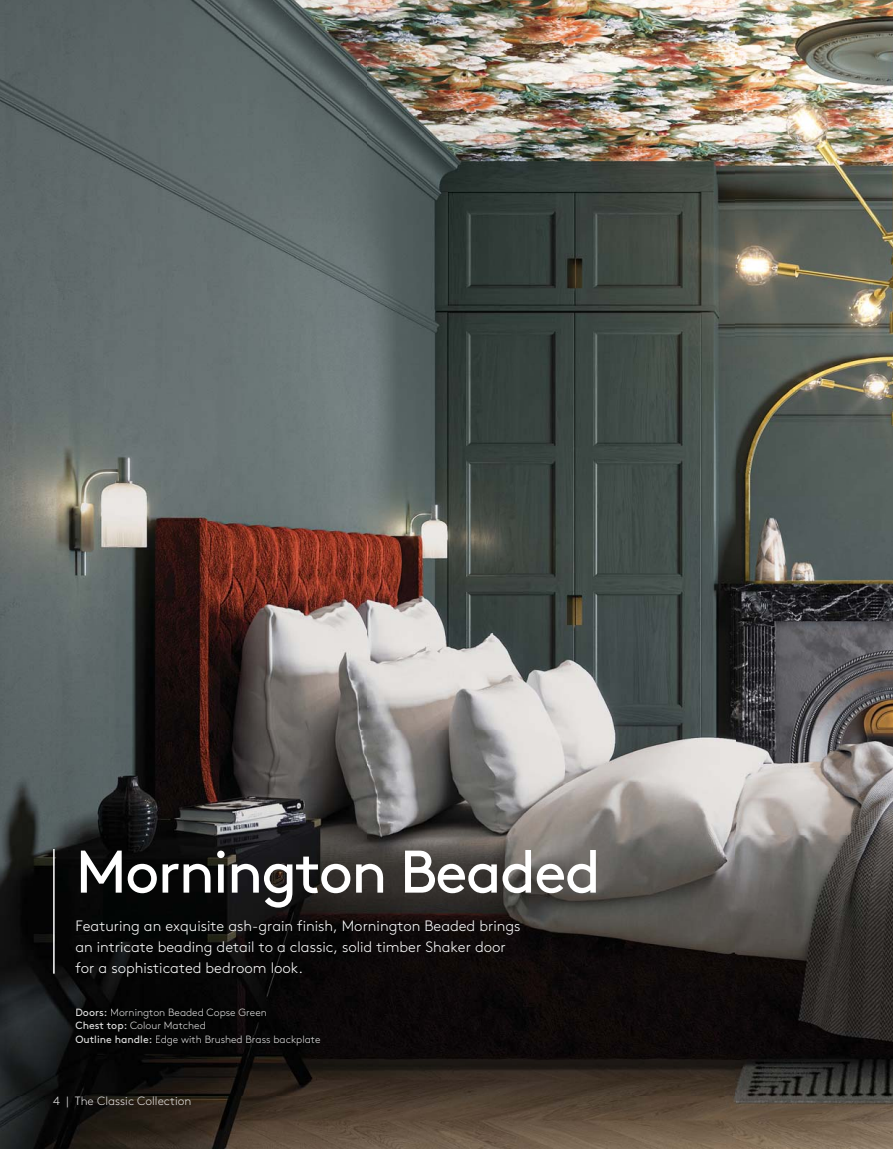
<style>
.page{position:relative;width:893px;height:1149px;background:#fff}
.page>*{position:absolute;margin:0;border:0;box-sizing:border-box;transform-origin:0 0}
.t1{font:60px "Brown Std";letter-spacing:-.035em;color:#fff}
.t2{font:300 15px/21px "Brown Std";color:#fff}
.t3{font:300 12px "Brown Std";color:#e0dfdf}
.t4{font:300 10.5px/13.5px "Brown Std";color:#e0dfdf}
.s1{font-weight:400}
</style>
<div class="page">
<img style="left:0;top:0;width:893px;height:1148px">
<img style="left:53px;top:1095px;width:138px;height:11px">
<img style="left:76px;top:1007px;width:31px;height:8px">
<div style="left:111px;top:1007px;width:155px;height:10px;background:#020303"></div>
<img style="left:76px;top:1021px;width:50px;height:10px">
<img style="left:127px;top:1021px;width:78px;height:7px">
<img style="left:76px;top:1034px;width:76px;height:8px">
<div style="left:156px;top:1034px;width:164px;height:10px;background:#050505"></div>
<hr style="left:53px;top:848px;width:2px;height:125px;background:#fff">
<h1 class="t1" style="left:75px;top:849px;width:527px">Mornington Beaded</h1>
<p class="t2" style="left:75px;top:916px;width:447px">Featuring an exquisite ash-grain finish, Mornington Beaded brings an intricate beading detail to a classic, solid timber Shaker door for a sophisticated bedroom look.</p>
<p class="t4" style="left:75px;top:1006px;width:247px"><span class="s1">Doors:</span> Mornington Beaded Copse Green<br><span class="s1">Chest top:</span> Colour Matched<br><span class="s1">Outline handle:</span> Edge with Brushed Brass backplate</p>
<p class="t3" style="left:53px;top:1095px;width:140px">4 | The Classic Collection</p>
</div>
